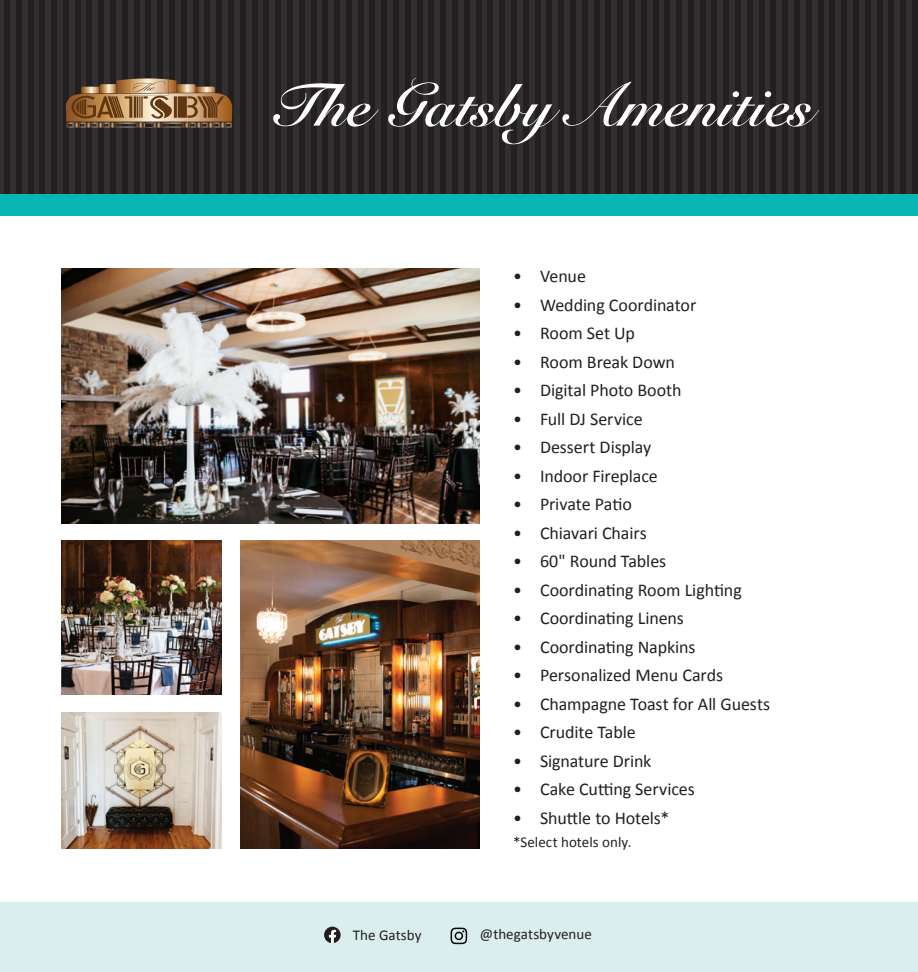
<style>
.page{position:relative;width:918px;height:972px;background:#fff}
.page>*{position:absolute;margin:0;border:0;box-sizing:border-box;transform-origin:0 0}
.t1{font:700 60px "Snell Roundhand";color:#fff}
.t2{font:18px "Calibri";letter-spacing:-.005em;color:#231f20}
.t3{font:15px "Calibri";letter-spacing:.005em;color:#231f20}
</style>
<div class="page">
<div style="left:0;top:0;width:918px;height:205px;background:#312f30"></div>
<div style="left:4px;top:0;width:6px;height:205px;background:#231f20"></div>
<div style="left:16px;top:0;width:6px;height:205px;background:#231f20"></div>
<div style="left:28px;top:0;width:5px;height:205px;background:#231f20"></div>
<div style="left:39px;top:0;width:6px;height:205px;background:#231f20"></div>
<div style="left:51px;top:0;width:6px;height:205px;background:#231f20"></div>
<div style="left:63px;top:0;width:6px;height:205px;background:#231f20"></div>
<div style="left:75px;top:0;width:6px;height:205px;background:#231f20"></div>
<div style="left:87px;top:0;width:5px;height:205px;background:#231f20"></div>
<div style="left:98px;top:0;width:6px;height:205px;background:#231f20"></div>
<div style="left:110px;top:0;width:6px;height:205px;background:#231f20"></div>
<div style="left:122px;top:0;width:6px;height:205px;background:#231f20"></div>
<div style="left:134px;top:0;width:6px;height:205px;background:#231f20"></div>
<div style="left:146px;top:0;width:5px;height:205px;background:#231f20"></div>
<div style="left:157px;top:0;width:6px;height:205px;background:#231f20"></div>
<div style="left:169px;top:0;width:6px;height:205px;background:#231f20"></div>
<div style="left:181px;top:0;width:6px;height:205px;background:#231f20"></div>
<div style="left:193px;top:0;width:6px;height:205px;background:#231f20"></div>
<div style="left:204px;top:0;width:6px;height:205px;background:#231f20"></div>
<div style="left:216px;top:0;width:6px;height:205px;background:#231f20"></div>
<div style="left:228px;top:0;width:6px;height:205px;background:#231f20"></div>
<div style="left:240px;top:0;width:6px;height:205px;background:#231f20"></div>
<div style="left:252px;top:0;width:6px;height:205px;background:#231f20"></div>
<div style="left:263px;top:0;width:6px;height:205px;background:#231f20"></div>
<div style="left:275px;top:0;width:6px;height:205px;background:#231f20"></div>
<div style="left:287px;top:0;width:6px;height:205px;background:#231f20"></div>
<div style="left:299px;top:0;width:6px;height:205px;background:#231f20"></div>
<div style="left:311px;top:0;width:5px;height:205px;background:#231f20"></div>
<div style="left:322px;top:0;width:6px;height:205px;background:#231f20"></div>
<div style="left:334px;top:0;width:6px;height:205px;background:#231f20"></div>
<div style="left:346px;top:0;width:6px;height:205px;background:#231f20"></div>
<div style="left:358px;top:0;width:6px;height:205px;background:#231f20"></div>
<div style="left:370px;top:0;width:5px;height:205px;background:#231f20"></div>
<div style="left:381px;top:0;width:6px;height:205px;background:#231f20"></div>
<div style="left:393px;top:0;width:6px;height:205px;background:#231f20"></div>
<div style="left:405px;top:0;width:6px;height:205px;background:#231f20"></div>
<div style="left:417px;top:0;width:6px;height:205px;background:#231f20"></div>
<div style="left:429px;top:0;width:5px;height:205px;background:#231f20"></div>
<div style="left:440px;top:0;width:6px;height:205px;background:#231f20"></div>
<div style="left:452px;top:0;width:6px;height:205px;background:#231f20"></div>
<div style="left:464px;top:0;width:6px;height:205px;background:#231f20"></div>
<div style="left:476px;top:0;width:6px;height:205px;background:#231f20"></div>
<div style="left:487px;top:0;width:6px;height:205px;background:#231f20"></div>
<div style="left:499px;top:0;width:6px;height:205px;background:#231f20"></div>
<div style="left:511px;top:0;width:6px;height:205px;background:#231f20"></div>
<div style="left:523px;top:0;width:6px;height:205px;background:#231f20"></div>
<div style="left:535px;top:0;width:6px;height:205px;background:#231f20"></div>
<div style="left:546px;top:0;width:6px;height:205px;background:#231f20"></div>
<div style="left:558px;top:0;width:6px;height:205px;background:#231f20"></div>
<div style="left:570px;top:0;width:6px;height:205px;background:#231f20"></div>
<div style="left:582px;top:0;width:6px;height:205px;background:#231f20"></div>
<div style="left:594px;top:0;width:6px;height:205px;background:#231f20"></div>
<div style="left:605px;top:0;width:6px;height:205px;background:#231f20"></div>
<div style="left:617px;top:0;width:6px;height:205px;background:#231f20"></div>
<div style="left:629px;top:0;width:6px;height:205px;background:#231f20"></div>
<div style="left:641px;top:0;width:6px;height:205px;background:#231f20"></div>
<div style="left:653px;top:0;width:5px;height:205px;background:#231f20"></div>
<div style="left:664px;top:0;width:6px;height:205px;background:#231f20"></div>
<div style="left:676px;top:0;width:6px;height:205px;background:#231f20"></div>
<div style="left:688px;top:0;width:6px;height:205px;background:#231f20"></div>
<div style="left:700px;top:0;width:6px;height:205px;background:#231f20"></div>
<div style="left:712px;top:0;width:5px;height:205px;background:#231f20"></div>
<div style="left:723px;top:0;width:6px;height:205px;background:#231f20"></div>
<div style="left:735px;top:0;width:6px;height:205px;background:#231f20"></div>
<div style="left:747px;top:0;width:6px;height:205px;background:#231f20"></div>
<div style="left:759px;top:0;width:6px;height:205px;background:#231f20"></div>
<div style="left:771px;top:0;width:5px;height:205px;background:#231f20"></div>
<div style="left:782px;top:0;width:6px;height:205px;background:#231f20"></div>
<div style="left:794px;top:0;width:6px;height:205px;background:#231f20"></div>
<div style="left:806px;top:0;width:6px;height:205px;background:#231f20"></div>
<div style="left:818px;top:0;width:6px;height:205px;background:#231f20"></div>
<div style="left:829px;top:0;width:6px;height:205px;background:#231f20"></div>
<div style="left:841px;top:0;width:6px;height:205px;background:#231f20"></div>
<div style="left:853px;top:0;width:6px;height:205px;background:#231f20"></div>
<div style="left:865px;top:0;width:6px;height:205px;background:#231f20"></div>
<div style="left:877px;top:0;width:6px;height:205px;background:#231f20"></div>
<div style="left:888px;top:0;width:6px;height:205px;background:#231f20"></div>
<div style="left:900px;top:0;width:6px;height:205px;background:#231f20"></div>
<div style="left:912px;top:0;width:6px;height:205px;background:#231f20"></div>
<div style="left:0;top:194px;width:918px;height:22px;background:#09b6b4"></div>
<div style="left:0;top:903px;width:918px;height:69px;background:#daeeee"></div>
<img style="left:62px;top:541px;width:160px;height:154px">
<img style="left:62px;top:712px;width:160px;height:137px">
<img style="left:241px;top:541px;width:239px;height:308px">
<img style="left:62px;top:269px;width:418px;height:255px">
<svg style="left:324px;top:927px;width:17px;height:16px"></svg>
<svg style="left:451px;top:928px;width:16px;height:16px"></svg>
<img style="left:134px;top:78px;width:29px;height:1px">
<svg style="left:66px;top:79px;width:166px;height:49px;background:#8e6c4b"></svg>
<p class="t1" style="left:271px;top:69px;width:543px">The Gatsby Amenities</p>
<p class="t2" style="left:513px;top:265px;width:74px">• Venue</p>
<p class="t2" style="left:513px;top:293px;width:185px">• Wedding Coordinator</p>
<p class="t2" style="left:513px;top:322px;width:124px">• Room Set Up</p>
<p class="t2" style="left:513px;top:350px;width:163px">• Room Break Down</p>
<p class="t2" style="left:513px;top:379px;width:170px">• Digital Photo Booth</p>
<p class="t2" style="left:513px;top:407px;width:131px">• Full DJ Service</p>
<p class="t2" style="left:513px;top:436px;width:140px">• Dessert Display</p>
<p class="t2" style="left:513px;top:464px;width:146px">• Indoor Fireplace</p>
<p class="t2" style="left:513px;top:493px;width:120px">• Private Patio</p>
<p class="t2" style="left:513px;top:521px;width:135px">• Chiavari Chairs</p>
<p class="t2" style="left:513px;top:550px;width:155px">• 60" Round Tables</p>
<p class="t2" style="left:513px;top:578px;width:230px">• Coordinating Room Lighting</p>
<p class="t2" style="left:513px;top:607px;width:172px">• Coordinating Linens</p>
<p class="t2" style="left:513px;top:635px;width:184px">• Coordinating Napkins</p>
<p class="t2" style="left:513px;top:664px;width:212px">• Personalized Menu Cards</p>
<p class="t2" style="left:513px;top:692px;width:259px">• Champagne Toast for All Guests</p>
<p class="t2" style="left:513px;top:721px;width:124px">• Crudite Table</p>
<p class="t2" style="left:513px;top:749px;width:140px">• Signature Drink</p>
<p class="t2" style="left:513px;top:778px;width:183px">• Cake Cutting Services</p>
<p class="t2" style="left:513px;top:806px;width:158px">• Shuttle to Hotels*</p>
<p class="t3" style="left:513px;top:833px;width:120px">*Select hotels only.</p>
<p class="t3" style="left:353px;top:925px;width:70px">The Gatsby</p>
<p class="t3" style="left:480px;top:924px;width:114px">@thegatsbyvenue</p>
</div>
